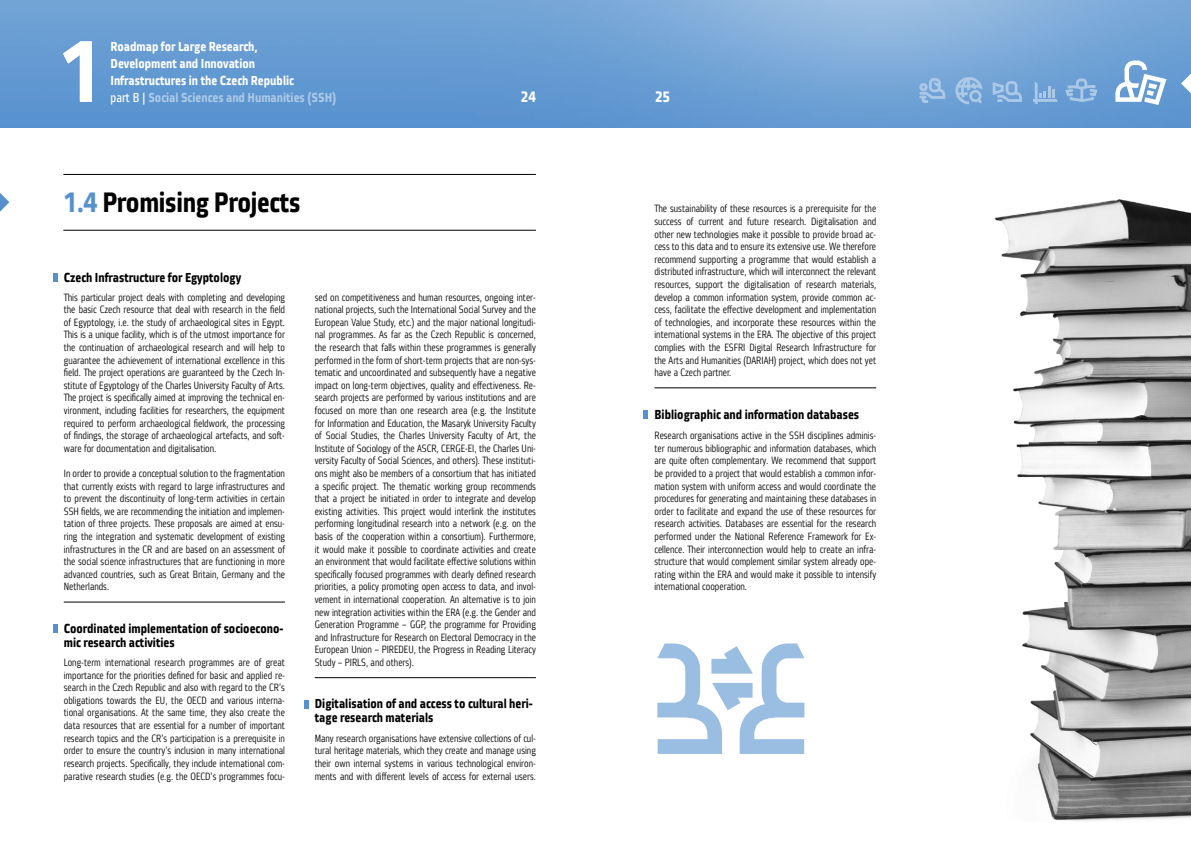
<style>
.page{position:relative;width:1191px;height:842px;background:#fff}
.page>*{position:absolute;margin:0;border:0;box-sizing:border-box;transform-origin:0 0}
.t1{font:700 87px "Vida 22 Pro";color:#fff}
.t2{font:700 28px "Vida 22 Pro";letter-spacing:-.01em;color:#000}
.t3{font:700 15px "Vida 22 Pro";color:#fff}
.t4{font:700 13px/14px "Vida 22 Pro";color:#000}
.t5{font:700 13px/17px "Vida 22 Pro";color:#fff}
.t6{font:700 13px "Vida 22 Pro";color:#abc8e6}
.t7{font:10.5px/12.6px "Vida 21 Pro";color:#000;text-align:justify}
.s1{font-weight:400;color:#fff}
.s2{color:#5691ce}
</style>
<div class="page">
<img style="left:0;top:0;width:595px;height:127px">
<svg style="left:595px;top:0;width:596px;height:127px;background:#76a6d7"></svg>
<svg style="left:1181px;top:66px;width:10px;height:35px"></svg>
<img style="left:994px;top:199px;width:197px;height:622px">
<svg style="left:0;top:193px;width:9px;height:19px"></svg>
<svg style="left:1115px;top:61px;width:51px;height:44px"></svg>
<svg style="left:1065px;top:78px;width:32px;height:24px"></svg>
<svg style="left:919px;top:78px;width:26px;height:25px"></svg>
<svg style="left:992px;top:81px;width:30px;height:21px"></svg>
<svg style="left:1033px;top:82px;width:24px;height:22px"></svg>
<svg style="left:955px;top:77px;width:27px;height:27px"></svg>
<hr style="left:63px;top:174px;width:473px;height:1px;background:#000">
<hr style="left:63px;top:230px;width:473px;height:1px;background:#000">
<svg style="left:657px;top:643px;width:147px;height:111px"></svg>
<hr style="left:64px;top:602px;width:221px;height:1px;background:#000">
<svg style="left:53px;top:273px;width:4px;height:9px"></svg>
<svg style="left:53px;top:624px;width:4px;height:9px"></svg>
<hr style="left:315px;top:677px;width:221px;height:1px;background:#000">
<svg style="left:304px;top:700px;width:4px;height:8px"></svg>
<hr style="left:654px;top:388px;width:222px;height:1px;background:#000">
<div style="left:643px;top:410px;width:5px;height:9px;background:#5691ce"></div>
<h1 class="t1" style="left:59px;top:6px;width:45px">1</h1>
<p class="t5" style="left:110px;top:37px;width:185px">Roadmap for Large Research,<br>Development and Innovation<br>Infrastructures in the Czech Republic</p>
<p class="t6" style="left:110px;top:88px;width:227px"><span class="s1">part B |</span> Social Sciences and Humanities (SSH)</p>
<h3 class="t3" style="left:655px;top:86px;width:17px">25</h3>
<h3 class="t3" style="left:521px;top:86px;width:17px">24</h3>
<h2 class="t2" style="left:63px;top:181px;width:238px"><span class="s2">1.4</span> Promising Projects</h2>
<p class="t4" style="left:64px;top:270px;width:179px">Czech Infrastructure for Egyptology</p>
<p class="t7" style="left:64px;top:290px;width:223px">This particular project deals with completing and developing the basic Czech resource that deal with research in the field of Egyptology, i.e. the study of archaeological sites in Egypt.<br>This is a unique facility, which is of the utmost importance for the continuation of archaeological research and will help to guarantee the achievement of international excellence in this field. The project operations are guaranteed by the Czech In&shy;stitute of Egyptology of the Charles University Faculty of Arts.<br>The project is specifically aimed at improving the technical en&shy;vironment, including facilities for researchers, the equipment required to perform archaeological fieldwork, the processing of findings, the storage of archaeological artefacts, and soft&shy;ware for documentation and digitalisation.</p>
<p class="t7" style="left:64px;top:467px;width:223px">In order to provide a conceptual solution to the fragmentation that currently exists with regard to large infrastructures and to prevent the discontinuity of long-term activities in certain SSH fields, we are recommending the initiation and implemen&shy;tation of three projects. These proposals are aimed at ensu&shy;ring the integration and systematic development of existing infrastructures in the CR and are based on an assessment of the social science infrastructures that are functioning in more advanced countries, such as Great Britain, Germany and the Netherlands.</p>
<p class="t4" style="left:64px;top:621px;width:221px">Coordinated implementation of socioecono&shy;mic research activities</p>
<p class="t7" style="left:64px;top:656px;width:223px">Long-term international research programmes are of great importance for the priorities defined for basic and applied re&shy;search in the Czech Republic and also with regard to the CR’s obligations towards the EU, the OECD and various interna&shy;tional organisations. At the same time, they also create the data resources that are essential for a number of important research topics and the CR’s participation is a prerequisite in order to ensure the country’s inclusion in many international research projects. Specifically, they include international com&shy;parative research studies (e.g. the OECD’s programmes focu-</p>
<p class="t7" style="left:315px;top:290px;width:223px">sed on competitiveness and human resources, ongoing inter&shy;national projects, such the International Social Survey and the European Value Study, etc.) and the major national longitudi&shy;nal programmes. As far as the Czech Republic is concerned, the research that falls within these programmes is generally performed in the form of short-term projects that are non-sys&shy;tematic and uncoordinated and subsequently have a negative impact on long-term objectives, quality and effectiveness. Re&shy;search projects are performed by various institutions and are focused on more than one research area (e.g. the Institute for Information and Education, the Masaryk University Faculty of Social Studies, the Charles University Faculty of Art, the Institute of Sociology of the ASCR, CERGE-EI, the Charles Uni&shy;versity Faculty of Social Sciences, and others). These instituti&shy;ons might also be members of a consortium that has initiated a specific project. The thematic working group recommends that a project be initiated in order to integrate and develop existing activities. This project would interlink the institutes performing longitudinal research into a network (e.g. on the basis of the cooperation within a consortium). Furthermore, it would make it possible to coordinate activities and create an environment that would facilitate effective solutions within specifically focused programmes with clearly defined research priorities, a policy promoting open access to data, and invol&shy;vement in international cooperation. An alternative is to join new integration activities within the ERA (e.g. the Gender and Generation Programme – GGP, the programme for Providing and Infrastructure for Research on Electoral Democracy in the European Union – PIREDEU, the Progress in Reading Literacy Study – PIRLS, and others).</p>
<p class="t4" style="left:315px;top:696px;width:219px">Digitalisation of and access to cultural heri&shy;tage research materials</p>
<p class="t7" style="left:315px;top:731px;width:223px">Many research organisations have extensive collections of cul&shy;tural heritage materials, which they create and manage using their own internal systems in various technological environ&shy;ments and with different levels of access for external users.</p>
<p class="t7" style="left:654px;top:202px;width:223px">The sustainability of these resources is a prerequisite for the success of current and future research. Digitalisation and other new technologies make it possible to provide broad ac&shy;cess to this data and to ensure its extensive use. We therefore recommend supporting a programme that would establish a distributed infrastructure, which will interconnect the relevant resources, support the digitalisation of research materials, develop a common information system, provide common ac&shy;cess, facilitate the effective development and implementation of technologies, and incorporate these resources within the international systems in the ERA. The objective of this project complies with the ESFRI Digital Research Infrastructure for the Arts and Humanities (DARIAH) project, which does not yet have a Czech partner.</p>
<p class="t4" style="left:654px;top:406px;width:206px">Bibliographic and information databases</p>
<p class="t7" style="left:654px;top:429px;width:223px">Research organisations active in the SSH disciplines adminis&shy;ter numerous bibliographic and information databases, which are quite often complementary. We recommend that support be provided to a project that would establish a common infor&shy;mation system with uniform access and would coordinate the procedures for generating and maintaining these databases in order to facilitate and expand the use of these resources for research activities. Databases are essential for the research performed under the National Reference Framework for Ex&shy;cellence. Their interconnection would help to create an infra&shy;structure that would complement similar system already ope&shy;rating within the ERA and would make it possible to intensify international cooperation.</p>
</div>
